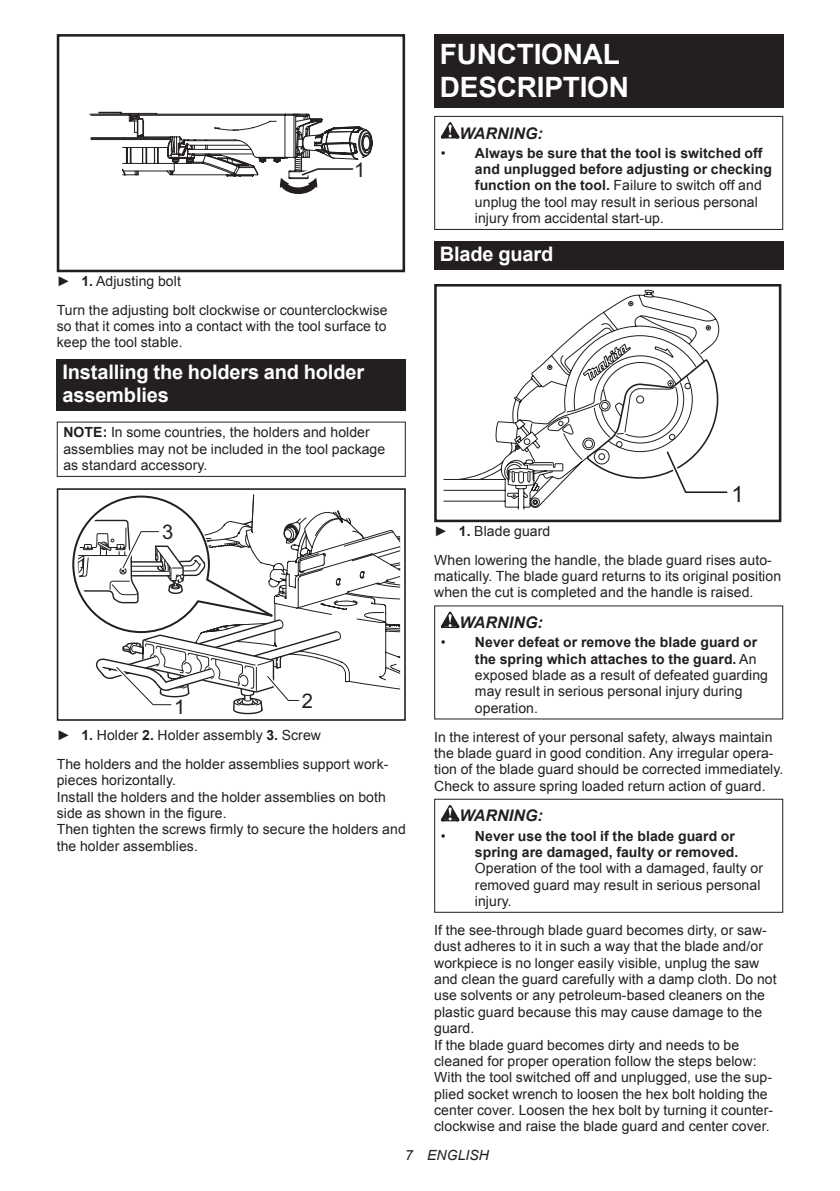
<style>
.page{position:relative;width:840px;height:1191px;background:#fff}
.page>*{position:absolute;margin:0;border:0;box-sizing:border-box;transform-origin:0 0}
.t1{font:700 28px/32.8px "Arial";letter-spacing:-.01em;color:#fff}
.t2{font:22.4px "Arial";color:#231f20}
.t3{font:20.2px "Arial";color:#231f20}
.t4{font:700 20px/23.4px "Arial";letter-spacing:-.01em;color:#fff}
.t5{font:italic 700 16px "Arial";letter-spacing:.005em;color:#231f20}
.t6{font:14px/16.4px "Arial";letter-spacing:.005em;color:#231f20}
.t7{font:700 14px/16.4px "Arial";letter-spacing:.005em;color:#231f20}
.t8{font:italic 14px "Arial";letter-spacing:.005em;color:#231f20}
.s1{font-weight:700}
.s2{font-weight:400}
</style>
<div class="page">
<div style="left:57px;top:34px;width:348px;height:238px;border:3px solid #231f20"></div>
<svg style="left:89px;top:111px;width:283px;height:83px"></svg>
<div style="left:57px;top:359px;width:348px;height:52px;background:#231f20"></div>
<div style="left:57px;top:421px;width:348px;height:56px;border:1px solid #231f20"></div>
<div style="left:57px;top:488px;width:348px;height:233px;border:2px solid #231f20"></div>
<svg style="left:72px;top:494px;width:328px;height:221px"></svg>
<div style="left:434px;top:34px;width:348px;height:74px;background:#231f20"></div>
<svg style="left:440px;top:122px;width:19px;height:16px"></svg>
<div style="left:434px;top:116px;width:348px;height:114px;border:1px solid #231f20"></div>
<div style="left:434px;top:241px;width:348px;height:29px;background:#231f20"></div>
<svg style="left:443px;top:289px;width:276px;height:221px"></svg>
<div style="left:434px;top:284px;width:347px;height:238px;border:3px solid #231f20"></div>
<svg style="left:573px;top:335px;width:155px;height:162px"></svg>
<svg style="left:440px;top:611px;width:19px;height:17px"></svg>
<svg style="left:440px;top:805px;width:19px;height:16px"></svg>
<div style="left:434px;top:798px;width:348px;height:114px;border:1px solid #231f20"></div>
<h3 class="t3" style="left:354px;top:157px;width:13px">1</h3>
<p class="t6" style="left:57px;top:267px;width:332px;line-height:28.8px">► <span class="s1">1.</span> Adjusting bolt<br>Turn the adjusting bolt clockwise or counterclockwise</p>
<p class="t6" style="left:57px;top:318px;width:331px">so that it comes into a contact with the tool surface to keep the tool stable.</p>
<h3 class="t4" style="left:62px;top:361px;width:303px">Installing the holders and holder assemblies</h3>
<p class="t6" style="left:63px;top:424px;width:323px"><span class="s1">NOTE:</span> In some countries, the holders and holder assemblies may not be included in the tool package as standard accessory.</p>
<h3 class="t3" style="left:162px;top:518px;width:13px">3</h3>
<h3 class="t3" style="left:174px;top:693px;width:13px">1</h3>
<h3 class="t3" style="left:301px;top:687px;width:13px">2</h3>
<p class="t6" style="left:57px;top:721px;width:333px;line-height:28.8px">► <span class="s1">1.</span> Holder <span class="s1">2.</span> Holder assembly <span class="s1">3.</span> Screw<br>The holders and the holder assemblies support work-</p>
<p class="t6" style="left:57px;top:772px;width:350px">pieces horizontally.<br>Install the holders and the holder assemblies on both side as shown in the figure.<br>Then tighten the screws firmly to secure the holders and the holder assemblies.</p>
<h1 class="t1" style="left:439px;top:38px;width:191px">FUNCTIONAL<br>DESCRIPTION</h1>
<p class="t5" style="left:459px;top:122px;width:85px">WARNING:</p>
<p class="t7" style="left:474px;top:145px;width:298px;text-indent:-34px"><span class="s2">•</span> Always be sure that the tool is switched off and unplugged before adjusting or checking function on the tool. <span class="s2">Failure to switch off and unplug the tool may result in serious personal injury from accidental start-up.</span></p>
<h3 class="t4" style="left:439px;top:243px;width:115px">Blade guard</h3>
<h2 class="t2" style="left:731px;top:480px;width:14px">1</h2>
<p class="t6" style="left:434px;top:516px;width:339px;line-height:28.8px">► <span class="s1">1.</span> Blade guard<br>When lowering the handle, the blade guard rises auto-</p>
<p class="t6" style="left:434px;top:568px;width:348px">matically. The blade guard returns to its original position when the cut is completed and the handle is raised.</p>
<p class="t5" style="left:459px;top:612px;width:85px">WARNING:</p>
<p class="t6" style="left:474px;top:634px;width:294px;text-indent:-34px">• <span class="s1">Never defeat or remove the blade guard or the spring which attaches to the guard.</span> An exposed blade as a result of defeated guarding may result in serious personal injury during operation.</p>
<p class="t6" style="left:434px;top:728px;width:350px">In the interest of your personal safety, always maintain the blade guard in good condition. Any irregular opera&shy;tion of the blade guard should be corrected immediately.<br>Check to assure spring loaded return action of guard.</p>
<p class="t5" style="left:459px;top:805px;width:85px">WARNING:</p>
<p class="t7" style="left:440px;top:828px;width:299px;text-align:right"><span class="s2">•</span> Never use the tool if the blade guard or spring are damaged, faulty or removed.</p>
<p class="t6" style="left:474px;top:860px;width:289px">Operation of the tool with a damaged, faulty or removed guard may result in serious personal injury.</p>
<p class="t6" style="left:434px;top:922px;width:344px">If the see-through blade guard becomes dirty, or saw&shy;dust adheres to it in such a way that the blade and/or workpiece is no longer easily visible, unplug the saw and clean the guard carefully with a damp cloth. Do not use solvents or any petroleum-based cleaners on the plastic guard because this may cause damage to the guard.<br>If the blade guard becomes dirty and needs to be cleaned for proper operation follow the steps below:<br>With the tool switched off and unplugged, use the sup&shy;plied socket wrench to loosen the hex bolt holding the center cover. Loosen the hex bolt by turning it counter&shy;clockwise and raise the blade guard and center cover.</p>
<p class="t8" style="left:405px;top:1146px;width:85px">7 ENGLISH</p>
</div>
